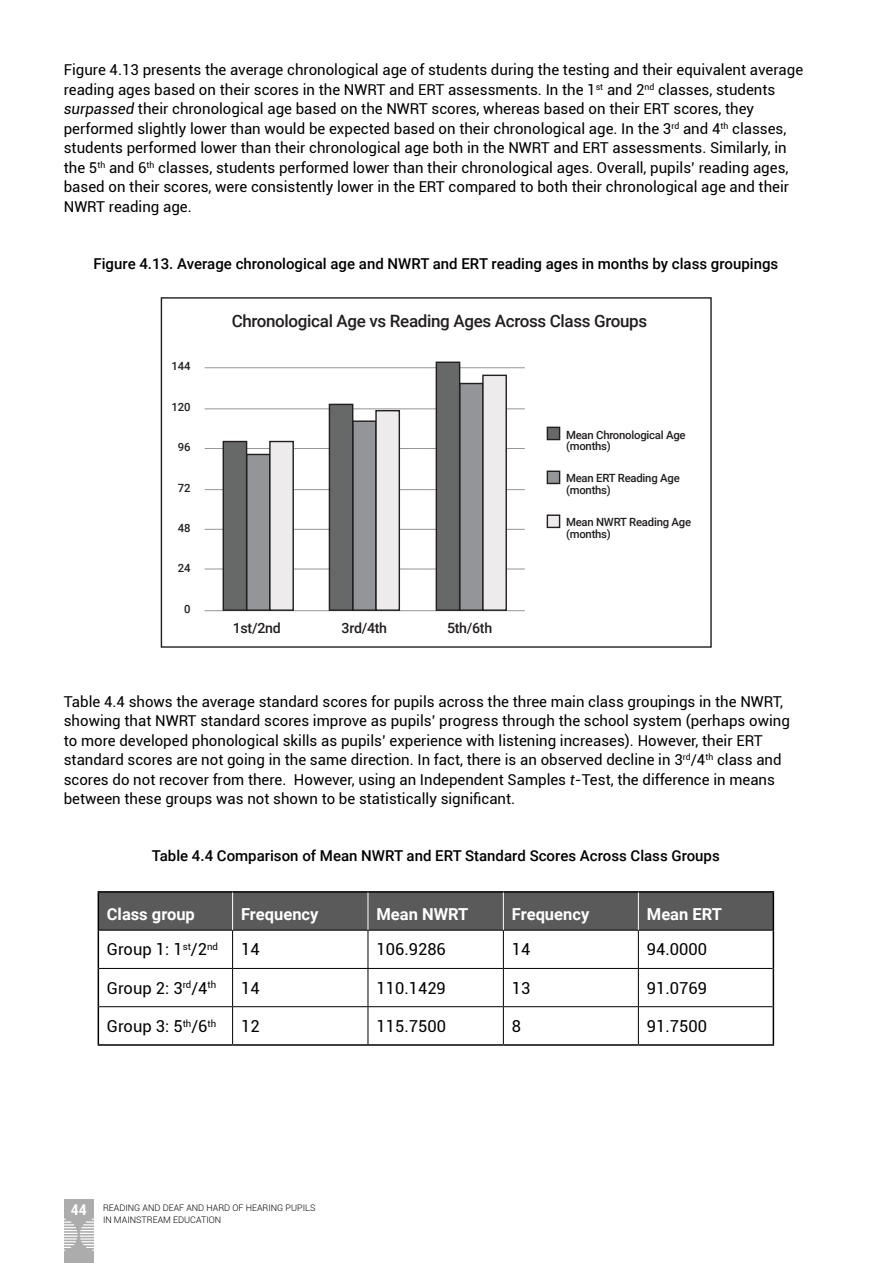
<style>
.page{position:relative;width:893px;height:1263px;background:#fff}
.page>*{position:absolute;margin:0;border:0;box-sizing:border-box;transform-origin:0 0}
.t1{font:500 16.95px "Roboto";letter-spacing:-.02em;color:#231f20}
.t2{font:16.5px "Roboto";color:#000}
.t3{font:700 16.5px "Roboto";color:#fff}
.t4{font:15px/19.5px "Roboto";color:#000}
.t5{font:500 15px "Roboto";color:#000}
.t6{font:700 condensed 15px "Roboto";color:#fff}
.t7{font:500 14.1px "Roboto";letter-spacing:-.02em;color:#231f20}
.t8{font:500 11.4px/11.4px "Roboto";letter-spacing:-.02em;color:#231f20}
.t9{font:300 9px/12px "Roboto";color:#000}
.s1{font-style:italic}
</style>
<div class="page">
<div style="left:64px;top:1199px;width:30px;height:64px;background:#acacac"></div>
<svg style="left:64px;top:1219px;width:30px;height:32px"></svg>
<hr style="left:205px;top:367px;width:320px;height:1px;background:#949599">
<hr style="left:205px;top:409px;width:320px;height:1px;background:#949599">
<hr style="left:205px;top:448px;width:320px;height:1px;background:#949599">
<hr style="left:205px;top:489px;width:320px;height:1px;background:#949599">
<hr style="left:205px;top:529px;width:320px;height:1px;background:#949599">
<hr style="left:205px;top:569px;width:320px;height:1px;background:#949599">
<hr style="left:205px;top:610px;width:320px;height:1px;background:#949599">
<div style="left:247px;top:454px;width:23px;height:156px;background:#949599"></div>
<div style="left:246px;top:454px;width:25px;height:157px;border:1px solid #231f20"></div>
<div style="left:270px;top:441px;width:23px;height:169px;background:#edebeb"></div>
<div style="left:269px;top:441px;width:25px;height:170px;border:1px solid #231f20"></div>
<div style="left:223px;top:441px;width:24px;height:169px;background:#676868"></div>
<div style="left:223px;top:441px;width:24px;height:170px;border:1px solid #231f20"></div>
<div style="left:353px;top:421px;width:23px;height:189px;background:#949599"></div>
<div style="left:352px;top:420px;width:25px;height:191px;border:1px solid #231f20"></div>
<div style="left:376px;top:411px;width:23px;height:199px;background:#edebeb"></div>
<div style="left:375px;top:410px;width:25px;height:201px;border:1px solid #231f20"></div>
<div style="left:329px;top:404px;width:24px;height:206px;background:#676868"></div>
<div style="left:329px;top:404px;width:24px;height:207px;border:1px solid #231f20"></div>
<div style="left:460px;top:383px;width:23px;height:227px;background:#949599"></div>
<div style="left:459px;top:383px;width:25px;height:228px;border:1px solid #231f20"></div>
<div style="left:483px;top:375px;width:23px;height:235px;background:#edebeb"></div>
<div style="left:482px;top:375px;width:25px;height:236px;border:1px solid #231f20"></div>
<div style="left:436px;top:362px;width:24px;height:248px;background:#676868"></div>
<div style="left:436px;top:362px;width:24px;height:249px;border:1px solid #231f20"></div>
<div style="left:547px;top:515px;width:13px;height:12px;background:#edebeb"></div>
<div style="left:547px;top:514px;width:13px;height:14px;border:1px solid #231f20"></div>
<div style="left:547px;top:471px;width:13px;height:12px;background:#949599"></div>
<div style="left:547px;top:471px;width:13px;height:13px;border:1px solid #231f20"></div>
<div style="left:547px;top:427px;width:13px;height:12px;background:#676868"></div>
<div style="left:547px;top:427px;width:13px;height:13px;border:1px solid #231f20"></div>
<div style="left:99px;top:893px;width:674px;height:37px;background:#5a5a5a"></div>
<hr style="left:99px;top:930px;width:134px;height:1px;background:#000">
<hr style="left:233px;top:930px;width:135px;height:1px;background:#000">
<hr style="left:232px;top:930px;width:1px;height:38px;background:#000">
<hr style="left:368px;top:930px;width:135px;height:1px;background:#000">
<hr style="left:368px;top:930px;width:1px;height:38px;background:#000">
<hr style="left:503px;top:930px;width:135px;height:1px;background:#000">
<hr style="left:503px;top:930px;width:1px;height:38px;background:#000">
<hr style="left:638px;top:930px;width:135px;height:1px;background:#000">
<hr style="left:638px;top:930px;width:1px;height:38px;background:#000">
<hr style="left:99px;top:968px;width:134px;height:1px;background:#000">
<hr style="left:233px;top:968px;width:135px;height:1px;background:#000">
<hr style="left:232px;top:969px;width:1px;height:37px;background:#000">
<hr style="left:368px;top:968px;width:135px;height:1px;background:#000">
<hr style="left:368px;top:969px;width:1px;height:37px;background:#000">
<hr style="left:503px;top:968px;width:135px;height:1px;background:#000">
<hr style="left:503px;top:969px;width:1px;height:37px;background:#000">
<hr style="left:638px;top:968px;width:135px;height:1px;background:#000">
<hr style="left:638px;top:969px;width:1px;height:37px;background:#000">
<hr style="left:99px;top:1006px;width:134px;height:1px;background:#000">
<hr style="left:233px;top:1006px;width:135px;height:1px;background:#000">
<hr style="left:232px;top:1007px;width:1px;height:37px;background:#000">
<hr style="left:368px;top:1006px;width:135px;height:1px;background:#000">
<hr style="left:368px;top:1007px;width:1px;height:37px;background:#000">
<hr style="left:503px;top:1006px;width:135px;height:1px;background:#000">
<hr style="left:503px;top:1007px;width:1px;height:37px;background:#000">
<hr style="left:638px;top:1006px;width:135px;height:1px;background:#000">
<hr style="left:638px;top:1007px;width:1px;height:37px;background:#000">
<hr style="left:98px;top:891px;width:135px;height:2px;background:#000">
<hr style="left:98px;top:893px;width:1px;height:37px;background:#000">
<hr style="left:233px;top:891px;width:135px;height:2px;background:#000">
<hr style="left:368px;top:891px;width:135px;height:2px;background:#000">
<hr style="left:503px;top:891px;width:135px;height:2px;background:#000">
<hr style="left:638px;top:891px;width:136px;height:2px;background:#000">
<hr style="left:773px;top:893px;width:1px;height:37px;background:#000">
<hr style="left:98px;top:930px;width:1px;height:38px;background:#000">
<hr style="left:773px;top:930px;width:1px;height:38px;background:#000">
<hr style="left:98px;top:968px;width:1px;height:39px;background:#000">
<hr style="left:773px;top:968px;width:1px;height:39px;background:#000">
<hr style="left:98px;top:1007px;width:1px;height:37px;background:#000">
<hr style="left:773px;top:1007px;width:1px;height:37px;background:#000">
<hr style="left:98px;top:1044px;width:135px;height:2px;background:#000">
<hr style="left:233px;top:1044px;width:135px;height:2px;background:#000">
<hr style="left:368px;top:1044px;width:135px;height:2px;background:#000">
<hr style="left:503px;top:1044px;width:135px;height:2px;background:#000">
<hr style="left:638px;top:1044px;width:136px;height:2px;background:#000">
<hr style="left:232px;top:893px;width:1px;height:37px;background:#fff">
<hr style="left:368px;top:893px;width:1px;height:37px;background:#fff">
<hr style="left:503px;top:893px;width:1px;height:37px;background:#fff">
<hr style="left:638px;top:893px;width:1px;height:37px;background:#fff">
<p class="t4" style="left:64px;top:59px;width:741px">Figure 4.13 presents the average chronological age of students during the testing and their equivalent average reading ages based on their scores in the NWRT and ERT assessments. In the 1<sup>st</sup> and 2<sup>nd</sup> classes, students <span class="s1">surpassed</span> their chronological age based on the NWRT scores, whereas based on their ERT scores, they performed slightly lower than would be expected based on their chronological age. In the 3<sup>rd</sup> and 4<sup>th</sup> classes, students performed lower than their chronological age both in the NWRT and ERT assessments. Similarly, in the 5<sup>th</sup> and 6<sup>th</sup> classes, students performed lower than their chronological ages. Overall, pupils’ reading ages, based on their scores, were consistently lower in the ERT compared to both their chronological age and their NWRT reading age.</p>
<p class="t5" style="left:93px;top:253px;width:686px">Figure 4.13. Average chronological age and NWRT and ERT reading ages in months by class groupings</p>
<p class="t8" style="left:171px;top:360px;width:21px">144</p>
<p class="t8" style="left:171px;top:401px;width:21px">120</p>
<p class="t8" style="left:178px;top:441px;width:14px">96</p>
<p class="t8" style="left:178px;top:481px;width:14px">72</p>
<p class="t8" style="left:178px;top:522px;width:14px">48</p>
<p class="t8" style="left:178px;top:562px;width:14px">24</p>
<p class="t8" style="left:184px;top:603px;width:8px">0</p>
<p class="t1" style="left:232px;top:309px;width:417px">Chronological Age vs Reading Ages Across Class Groups</p>
<p class="t7" style="left:233px;top:618px;width:49px">1st/2nd</p>
<p class="t7" style="left:342px;top:618px;width:47px">3rd/4th</p>
<p class="t7" style="left:447px;top:618px;width:47px">5th/6th</p>
<p class="t8" style="left:566px;top:429px;width:121px">Mean Chronological Age (months)</p>
<p class="t8" style="left:566px;top:472px;width:115px">Mean ERT Reading Age (months)</p>
<p class="t8" style="left:566px;top:516px;width:127px">Mean NWRT Reading Age (months)</p>
<p class="t4" style="left:64px;top:691px;width:728px">Table 4.4 shows the average standard scores for pupils across the three main class groupings in the NWRT, showing that NWRT standard scores improve as pupils’ progress through the school system (perhaps owing to more developed phonological skills as pupils’ experience with listening increases). However, their ERT standard scores are not going in the same direction. In fact, there is an observed decline in 3<sup>rd</sup>/4<sup>th</sup> class and scores do not recover from there. However, using an Independent Samples <span class="s1">t</span>-Test, the difference in means between these groups was not shown to be statistically significant.</p>
<p class="t5" style="left:152px;top:845px;width:569px">Table 4.4 Comparison of Mean NWRT and ERT Standard Scores Across Class Groups</p>
<p class="t3" style="left:107px;top:902px;width:90px">Class group</p>
<p class="t3" style="left:241px;top:902px;width:79px">Frequency</p>
<p class="t3" style="left:376px;top:902px;width:93px">Mean NWRT</p>
<p class="t3" style="left:512px;top:902px;width:79px">Frequency</p>
<p class="t3" style="left:647px;top:902px;width:77px">Mean ERT</p>
<p class="t2" style="left:107px;top:938px;width:113px">Group 1: 1<sup>st</sup>/2<sup>nd</sup></p>
<p class="t2" style="left:241px;top:938px;width:20px">14</p>
<p class="t2" style="left:376px;top:938px;width:71px">106.9286</p>
<p class="t2" style="left:512px;top:938px;width:20px">14</p>
<p class="t2" style="left:647px;top:938px;width:62px">94.0000</p>
<p class="t2" style="left:107px;top:976px;width:111px">Group 2: 3<sup>rd</sup>/4<sup>th</sup></p>
<p class="t2" style="left:241px;top:976px;width:20px">14</p>
<p class="t2" style="left:376px;top:976px;width:71px">110.1429</p>
<p class="t2" style="left:512px;top:976px;width:20px">13</p>
<p class="t2" style="left:647px;top:976px;width:62px">91.0769</p>
<p class="t2" style="left:107px;top:1014px;width:111px">Group 3: 5<sup>th</sup>/6<sup>th</sup></p>
<p class="t2" style="left:241px;top:1014px;width:20px">12</p>
<p class="t2" style="left:376px;top:1014px;width:71px">115.7500</p>
<p class="t2" style="left:512px;top:1014px;width:11px">8</p>
<p class="t2" style="left:647px;top:1014px;width:62px">91.7500</p>
<p class="t6" style="left:71px;top:1199px;width:17px">44</p>
<p class="t9" style="left:103px;top:1201px;width:214px">READING AND DEAF AND HARD OF HEARING PUPILS<br>IN MAINSTREAM EDUCATION</p>
</div>
